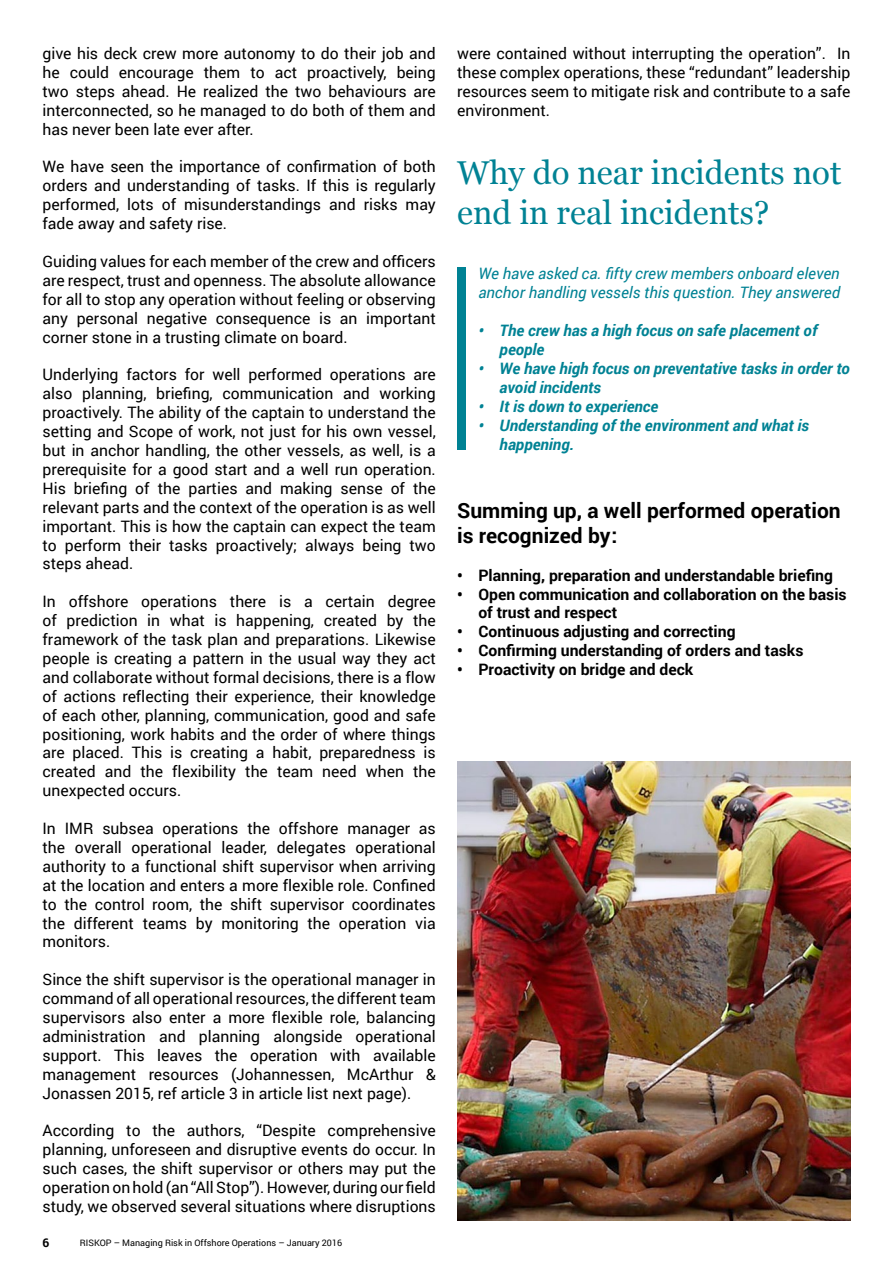
<style>
.page{position:relative;width:893px;height:1263px;background:#fff}
.page>*{position:absolute;margin:0;border:0;box-sizing:border-box;transform-origin:0 0}
.t1{font:33px/39.6px "Georgia";color:#008294}
.t2{font:700 21px/25.2px "Roboto";color:#000}
.t3{font:15.75px/18.9px "Roboto";color:#000;text-align:justify}
.t4{font:700 15.75px/18.9px "Roboto";color:#000}
.t5{font:italic 700 15.75px/18.9px "Roboto";color:#008294}
.t6{font:italic 15.75px/18.9px "Roboto";color:#008294}
.t7{font:700 12px "Roboto";color:#000}
.t8{font:9px "Roboto";color:#000}
</style>
<div class="page">
<img style="left:457px;top:762px;width:393px;height:458px">
<div style="left:457px;top:267px;width:9px;height:183px;background:#008294"></div>
<p class="t3" style="left:43px;top:43px;width:395px">give his deck crew more autonomy to do their job and he could encourage them to act proactively, being two steps ahead. He realized the two behaviours are interconnected, so he managed to do both of them and has never been late ever after.</p>
<p class="t3" style="left:43px;top:157px;width:395px">We have seen the importance of confirmation of both orders and understanding of tasks. If this is regularly performed, lots of misunderstandings and risks may fade away and safety rise.</p>
<p class="t3" style="left:43px;top:251px;width:395px">Guiding values for each member of the crew and officers are respect, trust and openness. The absolute allowance for all to stop any operation without feeling or observing any personal negative consequence is an important corner stone in a trusting climate on board.</p>
<p class="t3" style="left:43px;top:365px;width:395px">Underlying factors for well performed operations are also planning, briefing, communication and working proactively. The ability of the captain to understand the setting and Scope of work, not just for his own vessel, but in anchor handling, the other vessels, as well, is a prerequisite for a good start and a well run operation.<br>His briefing of the parties and making sense of the relevant parts and the context of the operation is as well important. This is how the captain can expect the team to perform their tasks proactively; always being two steps ahead.</p>
<p class="t3" style="left:43px;top:591px;width:395px">In offshore operations there is a certain degree of prediction in what is happening, created by the framework of the task plan and preparations. Likewise people is creating a pattern in the usual way they act and collaborate without formal decisions, there is a flow of actions reflecting their experience, their knowledge of each other, planning, communication, good and safe positioning, work habits and the order of where things are placed. This is creating a habit, preparedness is created and the flexibility the team need when the unexpected occurs.</p>
<p class="t3" style="left:43px;top:818px;width:395px">In IMR subsea operations the offshore manager as the overall operational leader, delegates operational authority to a functional shift supervisor when arriving at the location and enters a more flexible role. Confined to the control room, the shift supervisor coordinates the different teams by monitoring the operation via monitors.</p>
<p class="t3" style="left:43px;top:969px;width:395px">Since the shift supervisor is the operational manager in command of all operational resources, the different team supervisors also enter a more flexible role, balancing administration and planning alongside operational support. This leaves the operation with available management resources (Johannessen, McArthur &amp; Jonassen 2015, ref article 3 in article list next page).</p>
<p class="t3" style="left:43px;top:1121px;width:395px">According to the authors, “Despite comprehensive planning, unforeseen and disruptive events do occur. In such cases, the shift supervisor or others may put the operation on hold (an “All Stop”). However, during our field study, we observed several situations where disruptions</p>
<p class="t7" style="left:43px;top:1234px;width:8px">6</p>
<p class="t8" style="left:80px;top:1236px;width:264px">RISKOP – Managing Risk in Offshore Operations – January 2016</p>
<p class="t3" style="left:457px;top:43px;width:395px">were contained without interrupting the operation”. In these complex operations, these “redundant” leadership resources seem to mitigate risk and contribute to a safe environment.</p>
<h1 class="t1" style="left:457px;top:152px;width:386px">Why do near incidents not end in real incidents?</h1>
<p class="t6" style="left:478px;top:264px;width:363px">We have asked ca. fifty crew members onboard eleven anchor handling vessels this question. They answered</p>
<p class="t5" style="left:500px;top:321px;width:319px;text-indent:-21px">• The crew has a high focus on safe placement of people</p>
<p class="t5" style="left:500px;top:358px;width:352px;text-indent:-21px">• We have high focus on preventative tasks in order to avoid incidents</p>
<p class="t5" style="left:478px;top:396px;width:182px">• It is down to experience</p>
<p class="t5" style="left:500px;top:415px;width:311px;text-indent:-21px">• Understanding of the environment and what is happening.</p>
<h2 class="t2" style="left:457px;top:497px;width:385px">Summing up, a well performed operation is recognized by :</h2>
<p class="t4" style="left:457px;top:565px;width:377px">• Planning, preparation and understandable briefing</p>
<p class="t4" style="left:478px;top:584px;width:370px;text-indent:-21px">• Open communication and collaboration on the basis of trust and respect</p>
<p class="t4" style="left:457px;top:622px;width:280px">• Continuous adjusting and correcting</p>
<p class="t4" style="left:457px;top:640px;width:348px">• Confirming understanding of orders and tasks</p>
<p class="t4" style="left:457px;top:659px;width:238px">• Proactivity on bridge and deck</p>
</div>
